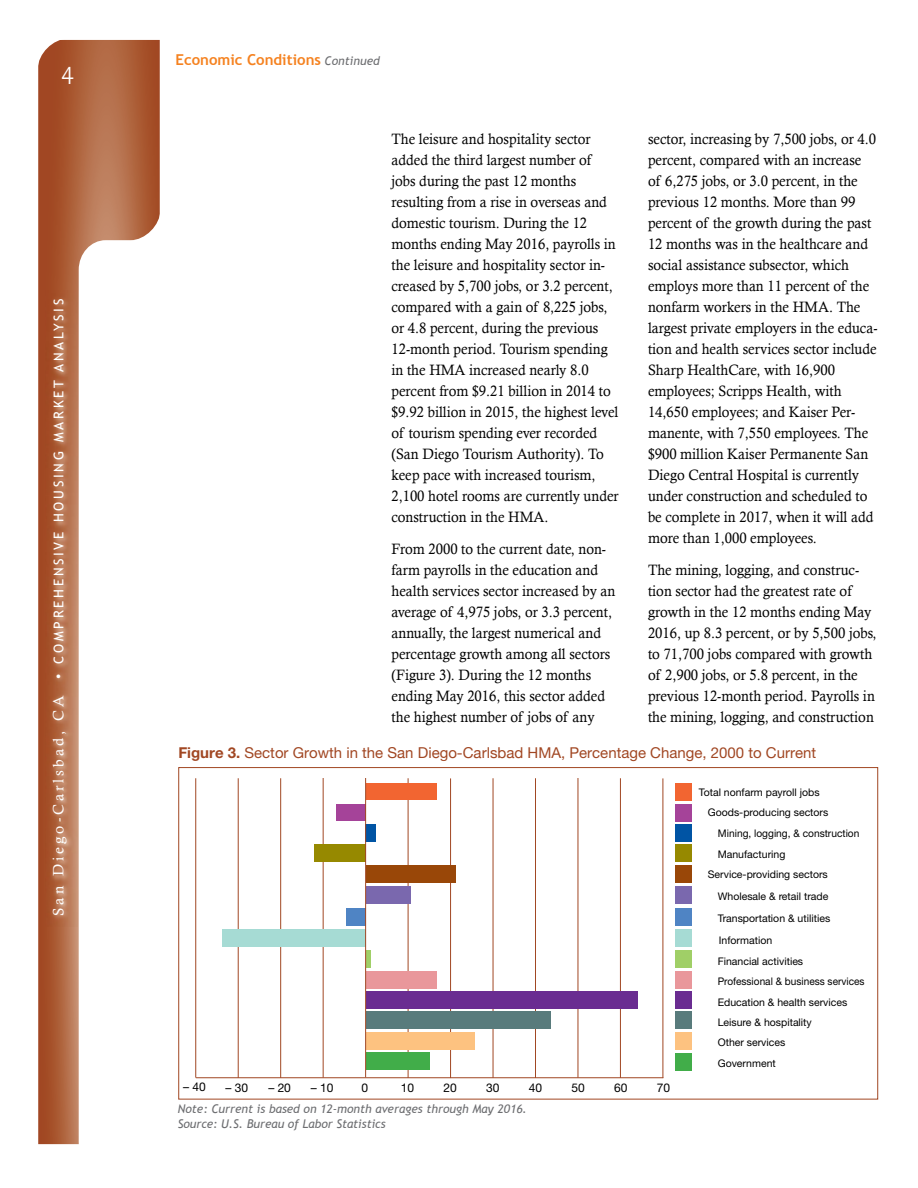
<style>
.page{position:relative;width:918px;height:1188px;background:#fff}
.page>*{position:absolute;margin:0;border:0;box-sizing:border-box;transform-origin:0 0}
.t1{font:300 27px "Rotis Sans Serif";color:#fff}
.body_text{font:15px/21px "Calisto";color:#000;scale:.95 1}
.t2{font:15px "Helvetica Neue";color:#a14723}
.t3{font:700 15px "Trebuchet MS";color:#f58220}
.t4{font:13.5px "Trebuchet MS";letter-spacing:.2em;color:#fff}
.t5{font:italic 12px "Trebuchet MS";color:#6d6e71}
.t6{font:12px "Helvetica Neue";color:#000}
.t7{font:10.5px/20.7px "Helvetica Neue";color:#000}
.s1{font-family:"Calisto";font-size:15px}
.s2{font-weight:400;font-style:italic;font-size:12px;color:#6d6e71}
.s3{font-weight:700}
.s4{font-style:inherit}
</style>
<div class="page">
<svg style="left:38px;top:40px;width:122px;height:1104px;background:#ae613c"></svg>
<svg style="left:79px;top:240px;width:81px;height:904px"></svg>
<svg style="left:38px;top:39px;width:30px;height:30px"></svg>
<svg style="left:130px;top:210px;width:30px;height:36px"></svg>
<img style="left:46px;top:290px;width:31px;height:636px">
<div style="left:676px;top:824px;width:16px;height:17px;background:#0054a4"></div>
<div style="left:676px;top:783px;width:16px;height:18px;background:#f26531"></div>
<div style="left:676px;top:804px;width:16px;height:17px;background:#a54399"></div>
<div style="left:676px;top:845px;width:16px;height:17px;background:#968900"></div>
<div style="left:676px;top:865px;width:16px;height:17px;background:#994708"></div>
<div style="left:676px;top:908px;width:16px;height:18px;background:#4f84c4"></div>
<div style="left:676px;top:887px;width:16px;height:17px;background:#7a68ae"></div>
<div style="left:676px;top:930px;width:16px;height:17px;background:#a6dbd4"></div>
<div style="left:676px;top:951px;width:16px;height:17px;background:#a0cf67"></div>
<div style="left:676px;top:971px;width:16px;height:18px;background:#e9979b"></div>
<div style="left:676px;top:992px;width:16px;height:17px;background:#6a2c91"></div>
<div style="left:676px;top:1012px;width:16px;height:17px;background:#597b7c"></div>
<div style="left:676px;top:1032px;width:16px;height:17px;background:#fdc280"></div>
<div style="left:676px;top:1053px;width:16px;height:17px;background:#41ad49"></div>
<hr style="left:195px;top:778px;width:1px;height:300px;background:#a14723">
<hr style="left:196px;top:1077px;width:467px;height:1px;background:#a14723">
<hr style="left:620px;top:778px;width:1px;height:300px;background:#a14723">
<hr style="left:238px;top:778px;width:1px;height:300px;background:#a14723">
<hr style="left:493px;top:778px;width:1px;height:300px;background:#a14723">
<hr style="left:450px;top:778px;width:1px;height:300px;background:#a14723">
<hr style="left:663px;top:778px;width:1px;height:300px;background:#a14723">
<hr style="left:323px;top:778px;width:1px;height:300px;background:#a14723">
<hr style="left:578px;top:778px;width:1px;height:300px;background:#a14723">
<hr style="left:280px;top:778px;width:1px;height:300px;background:#a14723">
<hr style="left:535px;top:778px;width:1px;height:300px;background:#a14723">
<hr style="left:408px;top:778px;width:1px;height:300px;background:#a14723">
<div style="left:336px;top:804px;width:30px;height:16px;background:#a54399"></div>
<div style="left:366px;top:783px;width:70px;height:17px;background:#f26531"></div>
<div style="left:314px;top:845px;width:52px;height:17px;background:#968900"></div>
<div style="left:366px;top:865px;width:89px;height:17px;background:#994708"></div>
<div style="left:366px;top:992px;width:271px;height:17px;background:#6a2c91"></div>
<div style="left:366px;top:971px;width:70px;height:18px;background:#e9979b"></div>
<div style="left:366px;top:1012px;width:185px;height:17px;background:#597b7c"></div>
<div style="left:366px;top:887px;width:45px;height:17px;background:#7a68ae"></div>
<div style="left:366px;top:1032px;width:108px;height:17px;background:#fdc280"></div>
<div style="left:366px;top:1052px;width:64px;height:18px;background:#41ad49"></div>
<div style="left:366px;top:951px;width:5px;height:17px;background:#a0cf67"></div>
<div style="left:366px;top:824px;width:10px;height:17px;background:#0054a4"></div>
<div style="left:347px;top:909px;width:19px;height:17px;background:#4f84c4"></div>
<div style="left:222px;top:930px;width:144px;height:17px;background:#a6dbd4"></div>
<hr style="left:365px;top:778px;width:1px;height:299px;background:#a14723">
<h1 class="t1" style="left:61px;top:60px;width:14px">4</h1>
<p class="t4" style="left:51px;top:916px;width:619px;rotate:-90deg"><span class="s1">San Diego-Carlsbad, CA •</span> COMPREHENSIVE HOUSING MARKET ANALYSIS</p>
<p class="t3" style="left:176px;top:50px;width:206px">Economic Conditions <span class="s2">Continued</span></p>
<p class="body_text" style="left:648px;top:128px;width:243px">sector, increasing by 7,500 jobs, or 4.0 percent, compared with an increase<br>of 6,275 jobs, or 3.0 percent, in the previous 12 months. More than 99 percent of the growth during the past 12 months was in the healthcare and social assistance subsector, which employs more than 11 percent of the nonfarm workers in the HMA. The largest private employers in the educa&shy;tion and health services sector include Sharp HealthCare, with 16,900 employees; Scripps Health, with 14,650 employees; and Kaiser Per&shy;manente, with 7,550 employees. The $900 million Kaiser Permanente San Diego Central Hospital is currently under construction and scheduled to be complete in 2017, when it will add more than 1,000 employees.</p>
<p class="body_text" style="left:648px;top:559px;width:242px">The mining, logging, and construc&shy;tion sector had the greatest rate of growth in the 12 months ending May 2016, up 8.3 percent, or by 5,500 jobs, to 71,700 jobs compared with growth of 2,900 jobs, or 5.8 percent, in the previous 12-month period. Payrolls in the mining, logging, and construction</p>
<p class="t2" style="left:178px;top:744px;width:639px"><span class="s3">Figure 3.</span> Sector Growth in the <span class="s4">San Diego-Carlsbad</span> HMA<span class="s4">,</span> Percentage Change, 2000 to Current</p>
<p class="body_text" style="left:392px;top:128px;width:241px">The leisure and hospitality sector added the third largest number of jobs during the past 12 months resulting from a rise in overseas and domestic tourism. During the 12 months ending May 2016, payrolls in the leisure and hospitality sector in&shy;creased by 5,700 jobs, or 3.2 percent, compared with a gain of 8,225 jobs, or 4.8 percent, during the previous 12-month period. Tourism spending in the HMA increased nearly 8.0 percent from $9.21 billion in 2014 to $9.92 billion in 2015, the highest level of tourism spending ever recorded (San Diego Tourism Authority). To keep pace with increased tourism, 2,100 hotel rooms are currently under construction in the HMA.</p>
<p class="body_text" style="left:392px;top:538px;width:237px">From 2000 to the current date, non&shy;farm payrolls in the education and health services sector increased by an average of 4,975 jobs, or 3.3 percent, annually, the largest numerical and percentage growth among all sectors (Figure 3). During the 12 months ending May 2016, this sector added the highest number of jobs of any</p>
<p class="t7" style="left:699px;top:782px;width:122px">Total nonfarm payroll jobs</p>
<p class="t7" style="left:708px;top:802px;width:122px">Goods-producing sectors</p>
<p class="t7" style="left:718px;top:822px;width:143px">Mining, logging, &amp; construction</p>
<p class="t7" style="left:718px;top:844px;width:69px">Manufacturing</p>
<p class="t7" style="left:708px;top:864px;width:121px">Service-providing sectors</p>
<p class="t7" style="left:718px;top:886px;width:112px">Wholesale &amp; retail trade</p>
<p class="t7" style="left:718px;top:908px;width:114px">Transportation &amp; utilities</p>
<p class="t7" style="left:718px;top:930px;width:148px">Information<br>Financial activities<br>Professional &amp; business services<br>Education &amp; health services</p>
<p class="t7" style="left:718px;top:1011px;width:96px">Leisure &amp; hospitality</p>
<p class="t7" style="left:718px;top:1032px;width:69px">Other services</p>
<p class="t6" style="left:183px;top:1080px;width:24px">– 40</p>
<p class="t6" style="left:226px;top:1080px;width:24px">– 30</p>
<p class="t6" style="left:268px;top:1080px;width:24px">– 20</p>
<p class="t6" style="left:311px;top:1080px;width:24px">– 10</p>
<p class="t6" style="left:362px;top:1080px;width:8px">0</p>
<p class="t6" style="left:401px;top:1080px;width:15px">10</p>
<p class="t6" style="left:444px;top:1080px;width:15px">20</p>
<p class="t6" style="left:486px;top:1080px;width:15px">30</p>
<p class="t6" style="left:529px;top:1080px;width:15px">40</p>
<p class="t6" style="left:571px;top:1080px;width:15px">50</p>
<p class="t6" style="left:614px;top:1080px;width:15px">60</p>
<p class="t6" style="left:657px;top:1080px;width:15px">70</p>
<p class="t5" style="left:178px;top:1101px;width:351px">Note: Current is based on 12-month averages through May 2016.</p>
<p class="t5" style="left:178px;top:1117px;width:209px">Source: U.S. Bureau of Labor Statistics</p>
<p class="t7" style="left:718px;top:1053px;width:60px">Government</p>
</div>
